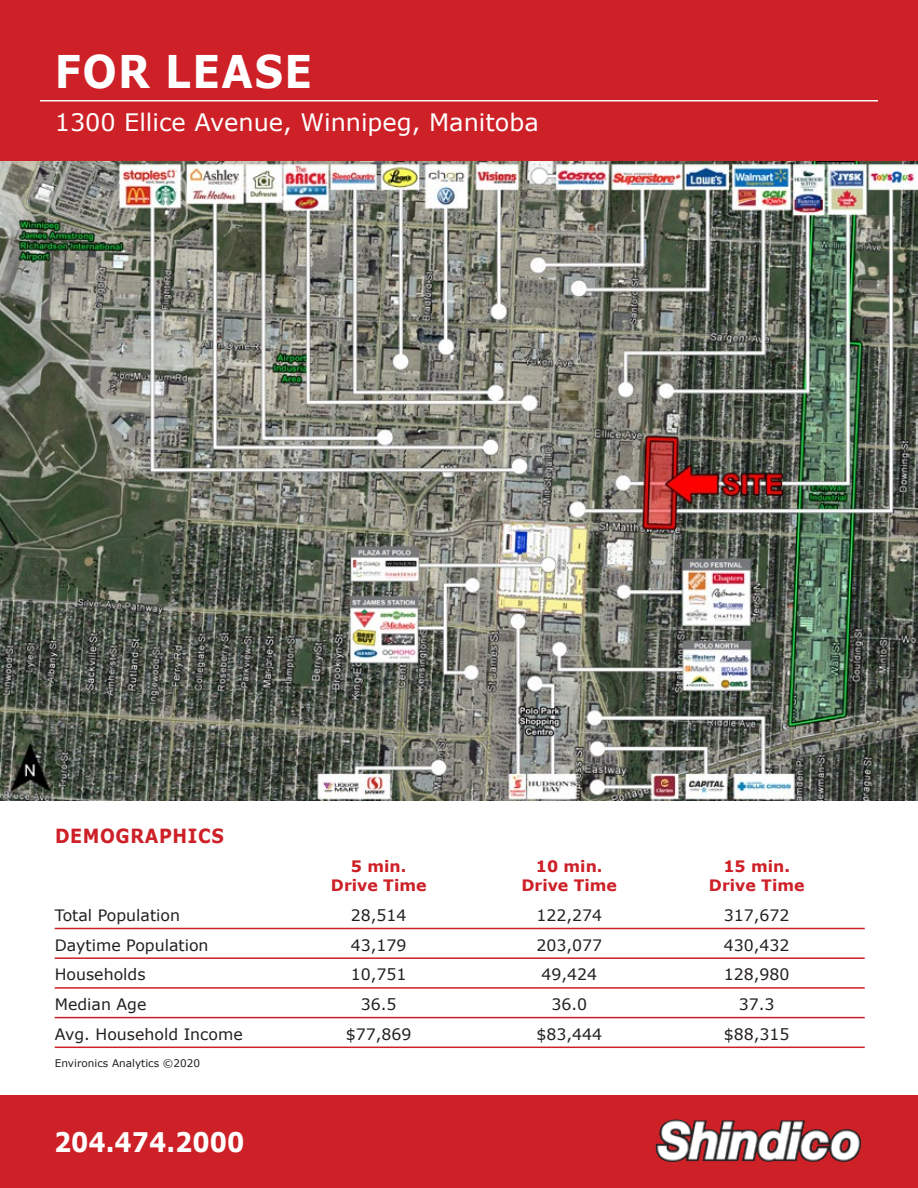
<style>
.page{position:relative;width:918px;height:1188px;background:#fff}
.page>*{position:absolute;margin:0;border:0;box-sizing:border-box;transform-origin:0 0}
.t1{font:700 45px "Verdana";letter-spacing:.035em;color:#fff;scale:.9 1}
.t2{font:700 27px "Verdana";color:#fff;scale:.9 1}
.t3{font:24px "Verdana";color:#fff}
.t4{font:700 19.5px "Verdana";letter-spacing:.035em;color:#cd2027;scale:.9 1}
.t5{font:15.75px "Verdana";color:#231f20}
.t6{font:700 15.75px "Verdana";color:#cd2027}
.t7{font:10.5px "Verdana";color:#231f20}
</style>
<div class="page">
<div style="left:0;top:0;width:918px;height:162px;background:#cd2027"></div>
<div style="left:0;top:1096px;width:918px;height:92px;background:#cd2027"></div>
<img style="left:655px;top:1120px;width:207px;height:42px">
<hr style="left:40px;top:100px;width:838px;height:1px;background:#fff">
<img style="left:0;top:161px;width:918px;height:639px">
<hr style="left:55px;top:928px;width:810px;height:1px;background:#cd2027">
<hr style="left:55px;top:957px;width:810px;height:2px;background:#cd2027">
<hr style="left:55px;top:987px;width:810px;height:2px;background:#cd2027">
<hr style="left:55px;top:1017px;width:810px;height:1px;background:#cd2027">
<hr style="left:55px;top:1047px;width:810px;height:1px;background:#cd2027">
<h1 class="t1" style="left:55px;top:40px;width:288px">FOR LEASE</h1>
<h3 class="t3" style="left:55px;top:106px;width:486px">1300 Ellice Avenue, Winnipeg, Manitoba</h3>
<p class="t4" style="left:55px;top:822px;width:189px">DEMOGRAPHICS</p>
<p class="t6" style="left:351px;top:856px;width:57px">5 min.</p>
<p class="t6" style="left:536px;top:856px;width:68px">10 min.</p>
<p class="t6" style="left:723px;top:856px;width:68px">15 min.</p>
<p class="t6" style="left:331px;top:874px;width:97px">Drive Time</p>
<p class="t6" style="left:521px;top:874px;width:97px">Drive Time</p>
<p class="t6" style="left:709px;top:874px;width:97px">Drive Time</p>
<p class="t5" style="left:55px;top:904px;width:127px">Total Population</p>
<p class="t5" style="left:351px;top:904px;width:57px">28,514</p>
<p class="t5" style="left:536px;top:904px;width:67px">122,274</p>
<p class="t5" style="left:724px;top:904px;width:67px">317,672</p>
<p class="t5" style="left:55px;top:934px;width:155px">Daytime Population</p>
<p class="t5" style="left:351px;top:934px;width:57px">43,179</p>
<p class="t5" style="left:536px;top:934px;width:67px">203,077</p>
<p class="t5" style="left:724px;top:934px;width:67px">430,432</p>
<p class="t5" style="left:55px;top:964px;width:92px">Households</p>
<p class="t5" style="left:351px;top:964px;width:57px">10,751</p>
<p class="t5" style="left:541px;top:964px;width:57px">49,424</p>
<p class="t5" style="left:724px;top:964px;width:67px">128,980</p>
<p class="t5" style="left:55px;top:994px;width:93px">Median Age</p>
<p class="t5" style="left:361px;top:994px;width:37px">36.5</p>
<p class="t5" style="left:551px;top:994px;width:37px">36.0</p>
<p class="t5" style="left:739px;top:994px;width:37px">37.3</p>
<p class="t5" style="left:55px;top:1023px;width:190px">Avg. Household Income</p>
<p class="t5" style="left:346px;top:1023px;width:67px">$77,869</p>
<p class="t5" style="left:536px;top:1023px;width:67px">$83,444</p>
<p class="t5" style="left:724px;top:1023px;width:67px">$88,315</p>
<p class="t7" style="left:55px;top:1055px;width:147px">Environics Analytics ©2020</p>
<h2 class="t2" style="left:54px;top:1123px;width:213px">204.474.2000</h2>
</div>
